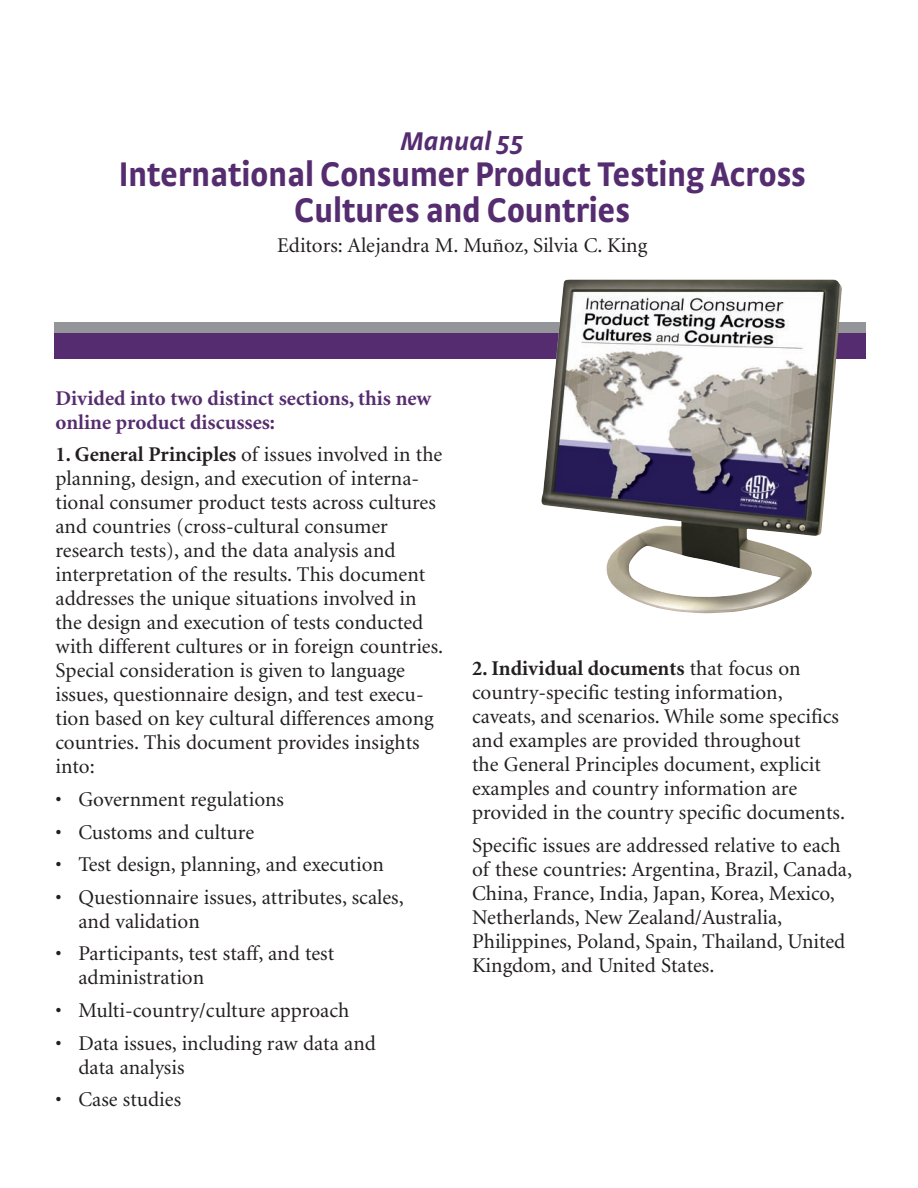
<style>
.page{position:relative;width:918px;height:1188px;background:#fff}
.page>*{position:absolute;margin:0;border:0;box-sizing:border-box;transform-origin:0 0}
.t1{font:700 36px/36px "Strada Cond";color:#552c6f;text-align:center}
.t2{font:italic 700 27px "Strada";color:#552c6f}
.t3{font:21px/24px "Minion";color:#231f20}
.t4{font:700 21px/24px "Minion";color:#552c6f}
.s1{font-weight:700}
</style>
<div class="page">
<div style="left:54px;top:322px;width:812px;height:26px;background:#939598"></div>
<div style="left:54px;top:333px;width:812px;height:26px;background:#552c6f"></div>
<img style="left:541px;top:279px;width:301px;height:334px">
<p class="t2" style="left:401px;top:131px;width:125px">Manual 55</p>
<h1 class="t1" style="left:119px;top:159px;width:689px">International Consumer Product Testing Across<br>Cultures and Countries</h1>
<p class="t3" style="left:277px;top:235px;width:372px">Editors: Alejandra M. Muñoz, Silvia C. King</p>
<p class="t4" style="left:56px;top:388px;width:377px">Divided into two distinct sections, this new online product discusses:</p>
<p class="t3" style="left:55px;top:444px;width:389px"><span class="s1">1. General Principles</span> of issues involved in the planning, design, and execution of interna&shy;tional consumer product tests across cultures and countries (cross-cultural consumer research tests), and the data analysis and interpretation of the results. This document addresses the unique situations involved in the design and execution of tests conducted with different cultures or in foreign countries.<br>Special consideration is given to language issues, questionnaire design, and test execu&shy;tion based on key cultural differences among countries. This document provides insights into:</p>
<p class="t3" style="left:55px;top:789px;width:230px">• Government regulations</p>
<p class="t3" style="left:55px;top:821px;width:200px">• Customs and culture</p>
<p class="t3" style="left:55px;top:854px;width:330px">• Test design, planning, and execution</p>
<p class="t3" style="left:78px;top:887px;width:327px;text-indent:-23px">• Questionnaire issues, attributes, scales, and validation</p>
<p class="t3" style="left:78px;top:943px;width:257px;text-indent:-23px">• Participants, test staff, and test administration</p>
<p class="t3" style="left:55px;top:1000px;width:295px">• Multi-country/culture approach</p>
<p class="t3" style="left:78px;top:1033px;width:299px;text-indent:-23px">• Data issues, including raw data and data analysis</p>
<p class="t3" style="left:56px;top:1089px;width:127px">• Case studies</p>
<p class="t3" style="left:472px;top:658px;width:374px"><span class="s1">2. Individual documents</span> that focus on country-specific testing information, caveats, and scenarios. While some specifics and examples are provided throughout<br>the General Principles document, explicit examples and country information are provided in the country specific documents.</p>
<p class="t3" style="left:472px;top:835px;width:381px">Specific issues are addressed relative to each of these countries: Argentina, Brazil, Canada, China, France, India, Japan, Korea, Mexico, Netherlands, New Zealand/Australia, Philippines, Poland, Spain, Thailand, United Kingdom, and United States.</p>
</div>
